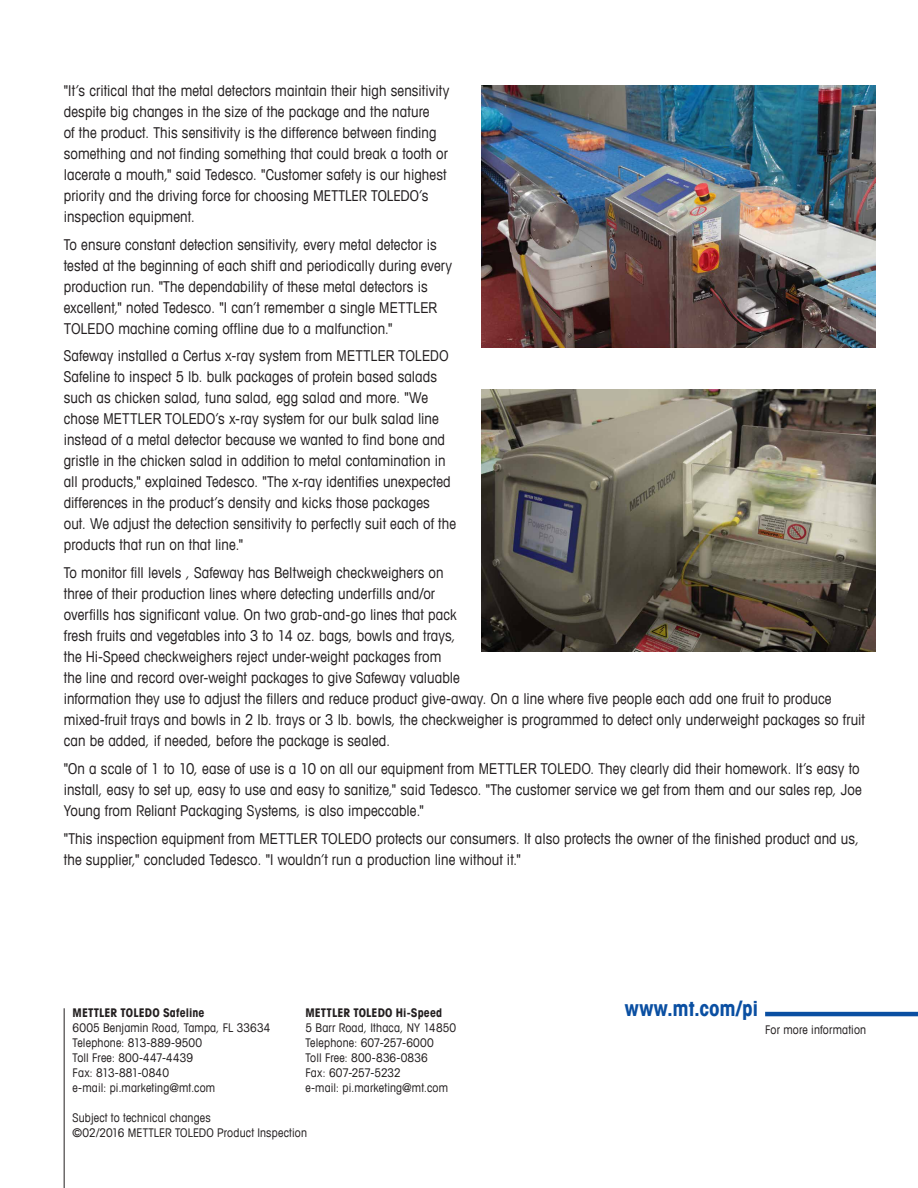
<style>
.page{position:relative;width:918px;height:1188px;background:#fff}
.page>*{position:absolute;margin:0;border:0;box-sizing:border-box;transform-origin:0 0}
._14_net_link{font:700 condensed 21px "Avant Garde Com";color:#0a4fa2}
._11_Running_Text_10{font:condensed 15px/21px "Avant Garde Com";letter-spacing:.005em;color:#231f20}
._13_Captions_8_10{font:condensed 12px "Avant Garde Com";letter-spacing:.01em;color:#231f20}
._13_Captions_8_10-2{font:700 condensed 12px "Avant Garde Com";letter-spacing:.005em;color:#231f20}
._13_Captions_8_10-3{font:condensed 12px "Avant Garde Com";letter-spacing:-.015em;color:#231f20}
.s1{font-family:"Arial Narrow";font-stretch:normal}
</style>
<div class="page">
<hr style="left:765px;top:1012px;width:153px;height:4px;background:#0a4fa2">
<hr style="left:64px;top:1008px;width:1px;height:180px;background:#231f20">
<img style="left:481px;top:85px;width:394px;height:263px">
<img style="left:481px;top:389px;width:394px;height:263px">
<p class="_11_Running_Text_10" style="left:64px;top:80px;width:387px"><span class="s1">"</span>It’s critical that the metal detectors maintain their high sensitivity despite big changes in the size of the package and the nature<br>of the product. This sensitivity is the difference between finding something and not finding something that could break a tooth or lacerate a mouth,<span class="s1">"</span> said Tedesco. <span class="s1">"</span>Customer safety is our highest priority and the driving force for choosing METTLER TOLEDO’s inspection equipment.</p>
<p class="_11_Running_Text_10" style="left:64px;top:233px;width:390px">To ensure constant detection sensitivity, every metal detector is tested at the beginning of each shift and periodically during every production run. <span class="s1">"</span>The dependability of these metal detectors is excellent,<span class="s1">"</span> noted Tedesco. <span class="s1">"</span>I can’t remember a single <span class="s1">METTLER TOLEDO</span> machine coming offline due to a malfunction.<span class="s1">"</span></p>
<p class="_11_Running_Text_10" style="left:64px;top:345px;width:394px">Safeway installed a Certus x-ray system from <span class="s1">METTLER TOLEDO </span>Safeline to inspect 5 lb. bulk packages of protein based salads such as chicken salad, tuna salad, egg salad and more. <span class="s1">"</span>We chose <span class="s1">METTLER TOLEDO</span>’s x-ray system for our bulk salad line instead of a metal detector because we wanted to find bone and gristle in the chicken salad in addition to metal contamination in all products,<span class="s1">"</span> explained Tedesco. <span class="s1">"</span>The x-ray identifies unexpected differences in the product’s density and kicks those packages<br>out. We adjust the detection sensitivity to perfectly suit each of the products that run on that line.<span class="s1">"</span></p>
<p class="_11_Running_Text_10" style="left:64px;top:562px;width:803px">To monitor fill levels , Safeway has Beltweigh checkweighers on<br>three of their production lines where detecting underfills and/or<br>overfills has significant value. On two grab-and-go lines that pack<br>fresh fruits and vegetables into 3 to 14 oz. bags, bowls and trays,<br>the Hi-Speed checkweighers reject under-weight packages from<br>the line and record over-weight packages to give Safeway valuable<br>information they use to adjust the fillers and reduce product give-away. On a line where five people each add one fruit to produce mixed-fruit trays and bowls in 2 lb. trays or 3 lb. bowls, the checkweigher is programmed to detect only underweight packages so fruit can be added, if needed, before the package is sealed.</p>
<p class="_11_Running_Text_10" style="left:64px;top:758px;width:800px"><span class="s1">"</span>On a scale of 1 to 10, ease of use is a 10 on all our equipment from <span class="s1">METTLER TOLEDO</span>. They clearly did their homework. It’s easy to install, easy to set up, easy to use and easy to sanitize,<span class="s1">"</span> said Tedesco. <span class="s1">"</span>The customer service we get from them and our sales rep, Joe<br>Young from Reliant Packaging Systems, is also impeccable.<span class="s1">"</span></p>
<p class="_11_Running_Text_10" style="left:64px;top:827px;width:797px"><span class="s1">"</span>This inspection equipment from <span class="s1">METTLER TOLEDO</span> protects our consumers. It also protects the owner of the finished product and us, the supplier,<span class="s1">"</span> concluded Tedesco. <span class="s1">"</span>I wouldn’t run a production line without it.<span class="s1">"</span></p>
<p class="_13_Captions_8_10-2" style="left:73px;top:1005px;width:133px">METTLER TOLEDO Safeline</p>
<p class="_14_net_link" style="left:625px;top:995px;width:135px">www.mt.com/pi</p>
<p class="_13_Captions_8_10" style="left:73px;top:1020px;width:199px">6005 Benjamin Road, Tampa, FL 33634</p>
<p class="_13_Captions_8_10" style="left:73px;top:1035px;width:131px">Telephone: 813-889-9500</p>
<p class="_13_Captions_8_10" style="left:73px;top:1050px;width:122px">Toll Free: 800-447-4439</p>
<p class="_13_Captions_8_10" style="left:73px;top:1065px;width:98px">Fax: 813-881-0840</p>
<p class="_13_Captions_8_10" style="left:73px;top:1080px;width:144px">e-mail: pi.marketing@mt.com</p>
<p class="_13_Captions_8_10-2" style="left:305px;top:1005px;width:138px">METTLER TOLEDO Hi-Speed</p>
<p class="_13_Captions_8_10" style="left:305px;top:1020px;width:152px">5 Barr Road, Ithaca, NY 14850</p>
<p class="_13_Captions_8_10" style="left:305px;top:1035px;width:130px">Telephone: 607-257-6000</p>
<p class="_13_Captions_8_10" style="left:305px;top:1050px;width:124px">Toll Free: 800-836-0836</p>
<p class="_13_Captions_8_10-3" style="left:305px;top:1065px;width:97px">Fax: 607-257-5232</p>
<p class="_13_Captions_8_10" style="left:305px;top:1080px;width:144px">e-mail: pi.marketing@mt.com</p>
<p class="_13_Captions_8_10" style="left:73px;top:1110px;width:140px">Subject to technical changes</p>
<p class="_13_Captions_8_10" style="left:73px;top:1125px;width:236px">©02/2016 METTLER TOLEDO Product Inspection</p>
<p class="_13_Captions_8_10" style="left:765px;top:1022px;width:103px">For more information</p>
</div>
